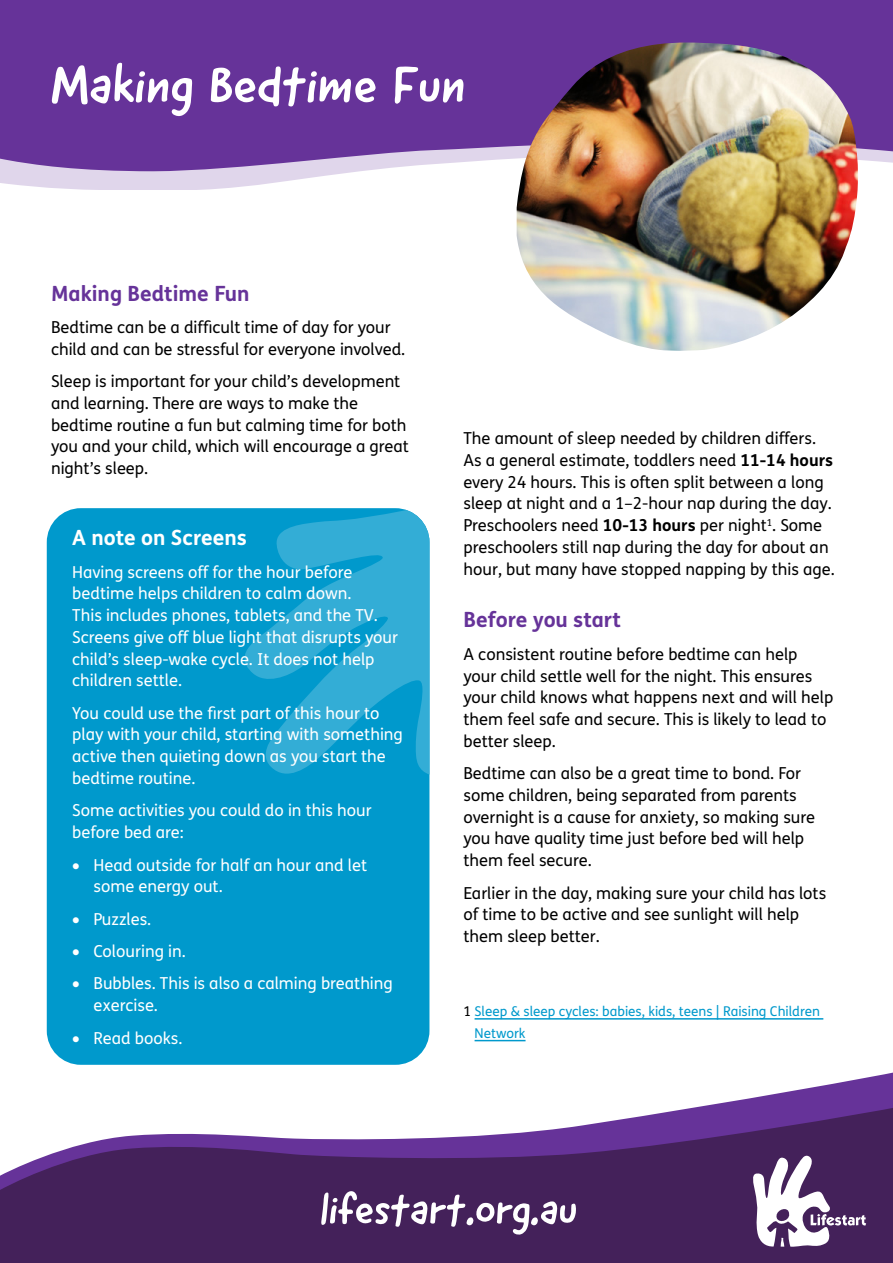
<style>
.page{position:relative;width:893px;height:1263px;background:#fff}
.page>*{position:absolute;margin:0;border:0;box-sizing:border-box;transform-origin:0 0}
.HEAD1{font:52.5px "Good Dog New W00";letter-spacing:.01em;color:#fff}
.HEAD2_Purple_FS{font:700 21px "FS Me";color:#639}
.HEAD2_Purple_FS-2{font:700 21px "FS Me";color:#fff}
.BODYTEXT_REG{font:16.5px/21.8px "FS Me";color:#000}
.BODYTEXT_REG-2{font:16.5px/21.8px "FS Me";color:#fff}
.t1{font:13.5px/21.8px "FS Me";color:#09c}
.s1{font-weight:700}
.s2{color:#000}
</style>
<div class="page">
<svg style="left:0;top:171px;width:360px;height:18px;fill:#e0d6eb"></svg>
<div style="left:0;top:0;width:893px;height:171px;background:#639"></div>
<img style="left:517px;top:43px;width:342px;height:308px">
<div style="left:47px;top:508px;width:382px;height:557px;background:#09c;border-radius:34px"></div>
<svg style="left:229px;top:508px;width:200px;height:267px;fill:#33add6"></svg>
<hr style="left:475px;top:1018px;width:348px;height:1px;background:#09c">
<hr style="left:475px;top:1040px;width:51px;height:1px;background:#09c">
<svg style="left:58px;top:1056px;width:835px;height:35px"></svg>
<svg style="left:0;top:1091px;width:893px;height:172px;fill:#44215a"></svg>
<svg style="left:320px;top:1191px;width:256px;height:44px"></svg>
<svg style="left:752px;top:1153px;width:114px;height:94px"></svg>
<h1 class="HEAD1" style="left:51px;top:51px;width:416px">Making Bedtime Fun</h1>
<h2 class="HEAD2_Purple_FS" style="left:51px;top:277px;width:200px">Making Bedtime Fun</h2>
<p class="BODYTEXT_REG" style="left:51px;top:316px;width:356px">Bedtime can be a difficult time of day for your child and can be stressful for everyone involved.</p>
<p class="BODYTEXT_REG" style="left:51px;top:370px;width:359px">Sleep is important for your child’s development and learning. There are ways to make the bedtime routine a fun but calming time for both you and your child, which will encourage a great night’s sleep.</p>
<h2 class="HEAD2_Purple_FS-2" style="left:72px;top:521px;width:176px">A note on Screens</h2>
<p class="BODYTEXT_REG-2" style="left:72px;top:560px;width:327px">Having screens off for the hour before bedtime helps children to calm down.<br>This includes phones, tablets, and the TV.<br>Screens give off blue light that disrupts your child’s sleep-wake cycle. It does not help children settle.</p>
<p class="BODYTEXT_REG-2" style="left:72px;top:702px;width:332px">You could use the first part of this hour to play with your child, starting with something active then quieting down as you start the bedtime routine.</p>
<p class="BODYTEXT_REG-2" style="left:72px;top:799px;width:301px">Some activities you could do in this hour before bed are:</p>
<p class="BODYTEXT_REG-2" style="left:94px;top:853px;width:275px;text-indent:-21px">• Head outside for half an hour and let some energy out.</p>
<p class="BODYTEXT_REG-2" style="left:72px;top:907px;width:81px">• Puzzles.</p>
<p class="BODYTEXT_REG-2" style="left:72px;top:940px;width:115px">• Colouring in.</p>
<p class="BODYTEXT_REG-2" style="left:94px;top:972px;width:301px;text-indent:-21px">• Bubbles. This is also a calming breathing exercise.</p>
<p class="BODYTEXT_REG-2" style="left:72px;top:1026px;width:112px">• Read books.</p>
<p class="BODYTEXT_REG" style="left:463px;top:427px;width:373px">The amount of sleep needed by children differs.<br>As a general estimate, toddlers need <span class="s1">11-14 hours </span>every 24 hours. This is often split between a long sleep at night and a 1–2-hour nap during the day.<br>Preschoolers need <span class="s1">10-13 hours</span> per night<sup>1</sup>. Some preschoolers still nap during the day for about an hour, but many have stopped napping by this age.</p>
<h2 class="HEAD2_Purple_FS" style="left:463px;top:604px;width:159px">Before you start</h2>
<p class="BODYTEXT_REG" style="left:463px;top:643px;width:371px">A consistent routine before bedtime can help your child settle well for the night. This ensures your child knows what happens next and will help them feel safe and secure. This is likely to lead to better sleep.</p>
<p class="BODYTEXT_REG" style="left:463px;top:762px;width:353px">Bedtime can also be a great time to bond. For some children, being separated from parents overnight is a cause for anxiety, so making sure you have quality time just before bed will help them feel secure.</p>
<p class="BODYTEXT_REG" style="left:463px;top:881px;width:364px">Earlier in the day, making sure your child has lots of time to be active and see sunlight will help them sleep better.</p>
<p class="t1" style="left:475px;top:1000px;width:347px;text-indent:-11px"><span class="s2">1</span> Sleep &amp; sleep cycles: babies, kids, teens | Raising Children<br>Network</p>
</div>
